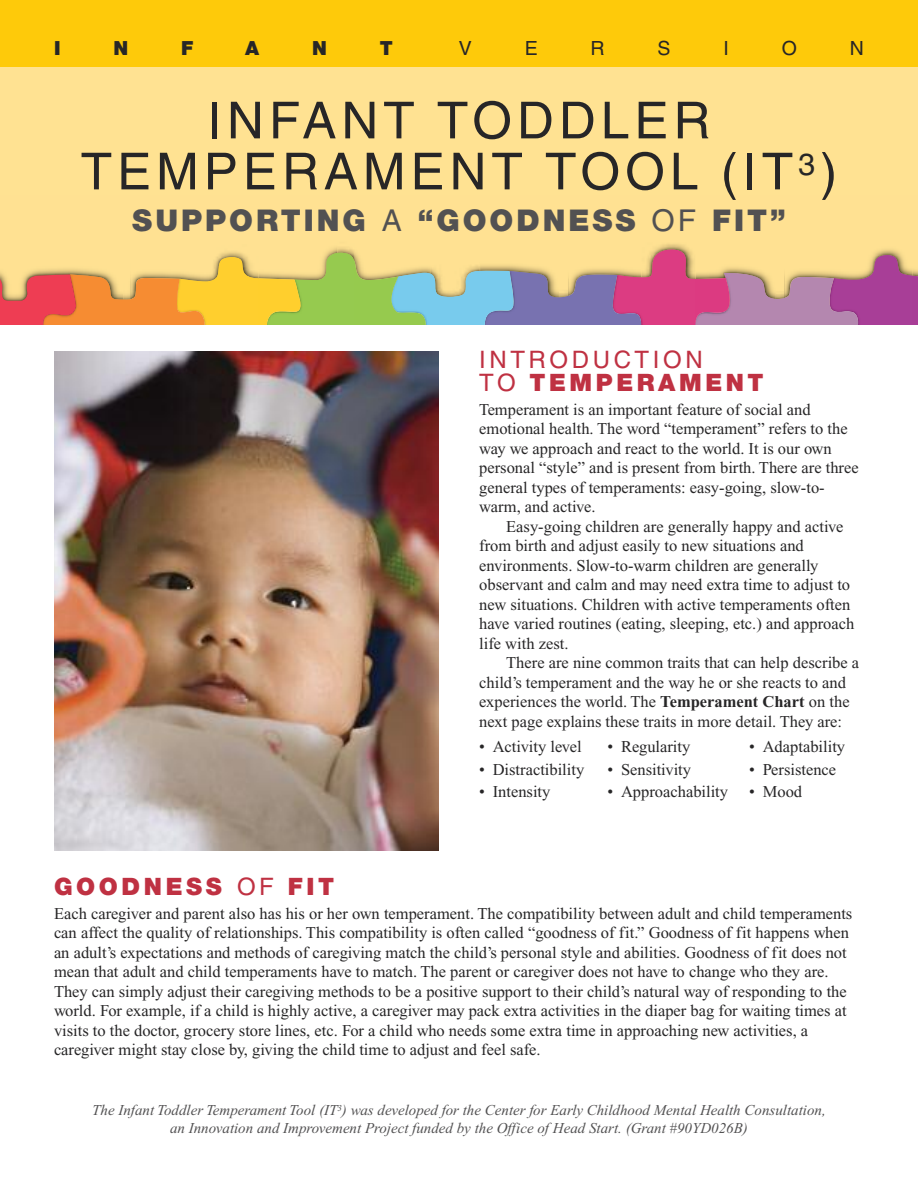
<style>
.page{position:relative;width:918px;height:1188px;background:#fff}
.page>*{position:absolute;margin:0;border:0;box-sizing:border-box;transform-origin:0 0}
.t1{font:51px/51px "Helvetica";letter-spacing:.1em;color:#272627;text-align:center}
.t2{font:900 30px "Helvetica Neue";letter-spacing:.1em;color:#525152}
.t3{font:900 24px "Helvetica Neue";letter-spacing:.15em;color:#bf3142}
.t4{font:24px "Helvetica";letter-spacing:.15em;color:#bf3142}
.t5{font:19.5px "Helvetica";color:#272627}
.t6{font:900 19.5px "Helvetica Neue";color:#272627}
.t7{font:16.5px/19.5px "Times New Roman";color:#272627}
.t8{font:italic 15px/18px "Times New Roman";color:#525152;text-align:center}
.s1{font-family:"Helvetica";font-weight:400}
.s2{font-weight:700}
</style>
<div class="page">
<img style="left:54px;top:351px;width:385px;height:499px">
<div style="left:0;top:54px;width:918px;height:256px;background:#ffe292"></div>
<div style="left:0;top:0;width:918px;height:67px;background:#feca0a"></div>
<svg style="left:0;top:248px;width:918px;height:76px"></svg>
<p class="t6" style="left:54px;top:41px;width:8px">I</p>
<p class="t6" style="left:113px;top:41px;width:16px">N</p>
<p class="t6" style="left:181px;top:41px;width:14px">F</p>
<p class="t6" style="left:245px;top:41px;width:16px">A</p>
<p class="t6" style="left:312px;top:41px;width:16px">N</p>
<p class="t6" style="left:380px;top:41px;width:15px">T</p>
<p class="t5" style="left:459px;top:41px;width:15px">V</p>
<p class="t5" style="left:525px;top:41px;width:15px">E</p>
<p class="t5" style="left:591px;top:41px;width:16px">R</p>
<p class="t5" style="left:658px;top:41px;width:15px">S</p>
<p class="t5" style="left:724px;top:41px;width:7px">I</p>
<p class="t5" style="left:782px;top:41px;width:17px">O</p>
<p class="t5" style="left:850px;top:41px;width:16px">N</p>
<h1 class="t1" style="left:81px;top:100px;width:758px">INFANT TODDLER<br>TEMPERAMENT TOOL (IT<sup>3</sup>)</h1>
<h2 class="t2" style="left:132px;top:210px;width:655px">SUPPORTING <span class="s1">A</span> “GOODNESS <span class="s1">OF</span> FIT”</h2>
<h3 class="t4" style="left:479px;top:351px;width:225px">INTRODUCTION</h3>
<h3 class="t3" style="left:479px;top:374px;width:286px"><span class="s1">TO</span> TEMPERAMENT</h3>
<p class="t7" style="left:479px;top:401px;width:381px">Temperament is an important feature of social and emotional health. The word “temperament” refers to the way we approach and react to the world. It is our own personal “style” and is present from birth. There are three general types of temperaments: easy-going, slow-to&shy;warm, and active.</p>
<p class="t7" style="left:479px;top:518px;width:377px;text-indent:27px">Easy-going children are generally happy and active from birth and adjust easily to new situations and environments. Slow-to-warm children are generally observant and calm and may need extra time to adjust to new situations. Children with active temperaments often have varied routines (eating, sleeping, etc.) and approach life with zest.</p>
<p class="t7" style="left:479px;top:655px;width:382px;text-indent:27px">There are nine common traits that can help describe a child’s temperament and the way he or she reacts to and experiences the world. The <span class="s2">Temperament Chart</span> on the next page explains these traits in more detail. They are:</p>
<p class="t7" style="left:479px;top:739px;width:104px">• Activity level</p>
<p class="t7" style="left:608px;top:739px;width:84px">• Regularity</p>
<p class="t7" style="left:749px;top:739px;width:97px">• Adaptability</p>
<p class="t7" style="left:479px;top:761px;width:107px">• Distractibility</p>
<p class="t7" style="left:608px;top:761px;width:85px">• Sensitivity</p>
<p class="t7" style="left:749px;top:761px;width:89px">• Persistence</p>
<p class="t7" style="left:479px;top:784px;width:73px">• Intensity</p>
<p class="t7" style="left:608px;top:784px;width:122px">• Approachability</p>
<p class="t7" style="left:749px;top:784px;width:54px">• Mood</p>
<h3 class="t3" style="left:54px;top:878px;width:282px">GOODNESS <span class="s1">OF</span> FIT</h3>
<p class="t7" style="left:54px;top:905px;width:800px">Each caregiver and parent also has his or her own temperament. The compatibility between adult and child temperaments can affect the quality of relationships. This compatibility is often called “goodness of fit.” Goodness of fit happens when an adult’s expectations and methods of caregiving match the child’s personal style and abilities. Goodness of fit does not mean that adult and child temperaments have to match. The parent or caregiver does not have to change who they are.<br>They can simply adjust their caregiving methods to be a positive support to their child’s natural way of responding to the world. For example, if a child is highly active, a caregiver may pack extra activities in the diaper bag for waiting times at visits to the doctor, grocery store lines, etc. For a child who needs some extra time in approaching new activities, a caregiver might stay close by, giving the child time to adjust and feel safe.</p>
<p class="t8" style="left:92px;top:1103px;width:735px">The Infant Toddler Temperament Tool (IT<sup>3</sup>) was developed for the Center for Early Childhood Mental Health Consultation, an Innovation and Improvement Project funded by the Office of Head Start. (Grant #90YD026B)</p>
</div>
